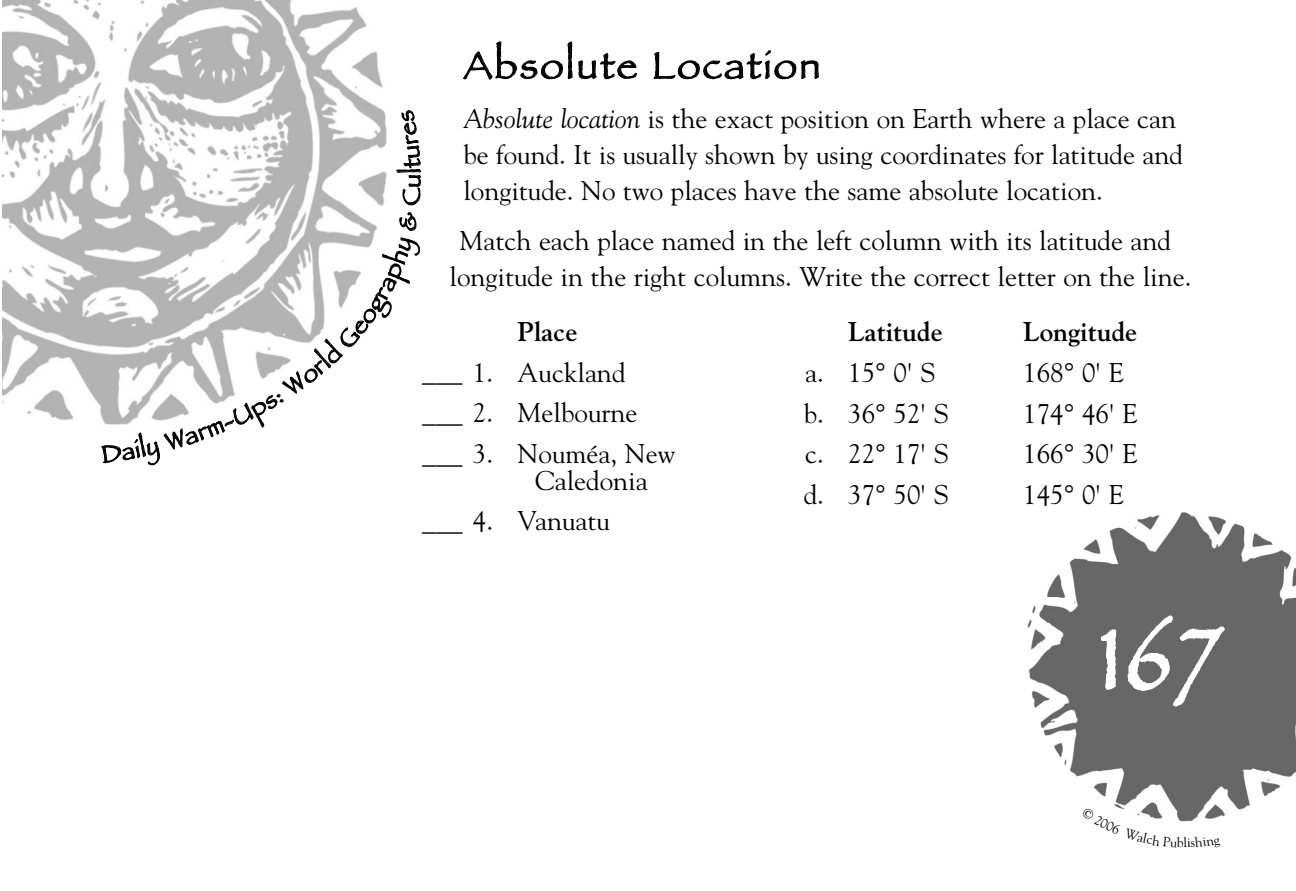
<style>
.page{position:relative;width:1296px;height:891px;background:#fff}
.page>*{position:absolute;margin:0;border:0;box-sizing:border-box;transform-origin:0 0}
.t1{font:88.65px "Papyrus";color:#fff}
.t2{font:38.25px "Papyrus";letter-spacing:.065em;color:#000}
.t3{font:27px/36px "Goudy";color:#000}
.t4{font:700 27px "Goudy";color:#000}
.s1{font-style:italic}
</style>
<div class="page">
<img style="left:1027px;top:512px;width:269px;height:305px">
<img style="left:3px;top:0;width:384px;height:420px">
<svg style="left:101px;top:237px;width:286px;height:188px"></svg>
<svg style="left:1082px;top:807px;width:139px;height:15px"></svg>
<h2 class="t2" style="left:464px;top:42px;width:358px">Absolute Location</h2>
<p class="t3" style="left:463px;top:103px;width:721px"><span class="s1">Absolute location</span> is the exact position on Earth where a place can be found. It is usually shown by using coordinates for latitude and longitude. No two places have the same absolute location.</p>
<p class="t3" style="left:450px;top:224px;width:743px;text-align:center">Match each place named in the left column with its latitude and longitude in the right columns. Write the correct letter on the line.</p>
<p class="t4" style="left:848px;top:321px;width:96px">Latitude</p>
<p class="t4" style="left:1023px;top:321px;width:115px">Longitude</p>
<p class="t3" style="left:805px;top:357px;width:132px">a. 15° 0' S</p>
<p class="t3" style="left:1023px;top:357px;width:102px">168° 0' E</p>
<p class="t3" style="left:804px;top:397px;width:147px">b. 36° 52' S</p>
<p class="t3" style="left:1023px;top:397px;width:116px">174° 46' E</p>
<p class="t3" style="left:805px;top:438px;width:145px">c. 22° 17' S</p>
<p class="t3" style="left:1023px;top:438px;width:116px">166° 30' E</p>
<p class="t3" style="left:804px;top:479px;width:147px">d. 37° 50' S</p>
<p class="t3" style="left:1023px;top:479px;width:102px">145° 0' E</p>
<p class="t4" style="left:518px;top:321px;width:61px">Place</p>
<p class="t3" style="left:422px;top:354px;width:255px;line-height:40.5px">___ 1. Auckland<br>___ 2. Melbourne ___ 3. Nouméa, New</p>
<p class="t3" style="left:422px;top:462px;width:227px;line-height:40.5px;text-indent:113px">Caledonia ___ 4. Vanuatu</p>
<h1 class="t1" style="left:1100px;top:605px;width:120px">167</h1>
</div>
